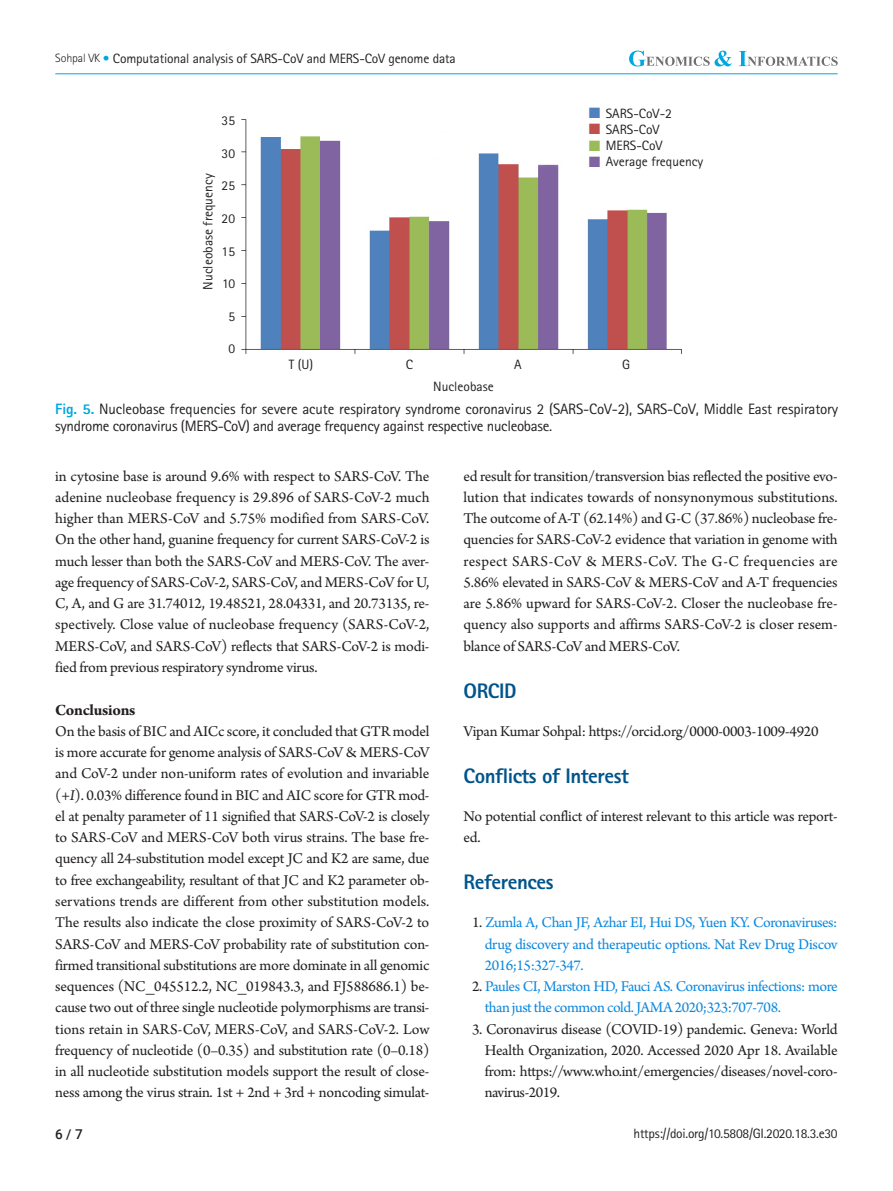
<style>
.page{position:relative;width:893px;height:1191px;background:#fff}
.page>*{position:absolute;margin:0;border:0;box-sizing:border-box;transform-origin:0 0}
.body-title{font:800 21px "Rotis Sans Serif Std";letter-spacing:-.02em;color:#00548b}
.body-sub-title{font:700 16.5px "Arno Pro";letter-spacing:-.015em;color:#231f20}
.body{font:15.75px/21.3px "Arno Pro";letter-spacing:-.015em;color:#231f20;text-align:justify}
.ref{font:15.75px/21.3px "Arno Pro";letter-spacing:-.03em;color:#0b88de;text-align:justify}
.ref-2{font:15.75px/21.3px "Arno Pro";letter-spacing:-.025em;color:#231f20;text-align:justify}
.fig-caption{font:15px/16.5px "Rotis Sans Serif Std";letter-spacing:-.01em;color:#231f20}
.t1{font:13.5px "Rotis Sans Serif Std";letter-spacing:-.01em;color:#231f20}
.t2{font:500 13.5px "Roboto";color:#231f20}
.s1{font-weight:300;font-size:12px}
.s2{color:#00a7e1}
.s3{font-family:"Adobe Myungjo Std";font-weight:500;color:#4f81bc}
.s4{font-family:"Adobe Myungjo Std";font-weight:500;color:#c0504e}
.s5{font-family:"Adobe Myungjo Std";font-weight:500;color:#9bbb58}
.s6{font-family:"Adobe Myungjo Std";font-weight:500;color:#8064a1}
.s7{font-weight:800;color:#00a7e1}
.s8{font-style:italic}
.s9{color:#231f20}
</style>
<div class="page">
<img style="left:241px;top:119px;width:441px;height:235px">
<hr style="left:55px;top:74px;width:783px;height:1px;background:#00a7e1">
<svg style="left:629px;top:51px;width:209px;height:15px"></svg>
<p class="t1" style="left:55px;top:50px;width:402px"><span class="s1">Sohpal VK</span> <span class="s2">•</span> Computational analysis of SARS-CoV and MERS-CoV genome data</p>
<p class="t1" style="left:222px;top:113px;width:15px">35</p>
<p class="t1" style="left:222px;top:145px;width:15px">30</p>
<p class="t1" style="left:222px;top:178px;width:15px">25</p>
<p class="t1" style="left:222px;top:210px;width:15px">20</p>
<p class="t1" style="left:222px;top:243px;width:15px">15</p>
<p class="t1" style="left:222px;top:275px;width:15px">10</p>
<p class="t1" style="left:228px;top:308px;width:8px">5</p>
<p class="t1" style="left:228px;top:341px;width:8px">0</p>
<p class="t1" style="left:200px;top:290px;width:117px;rotate:-90deg">Nucleobase frequency</p>
<p class="t1" style="left:588px;top:105px;width:86px"><span class="s3">■</span> SARS-CoV-2</p>
<p class="t1" style="left:588px;top:121px;width:73px"><span class="s4">■</span> SARS-CoV</p>
<p class="t1" style="left:588px;top:137px;width:76px"><span class="s5">■</span> MERS-CoV</p>
<p class="t1" style="left:588px;top:154px;width:117px"><span class="s6">■</span> Average frequency</p>
<p class="t1" style="left:289px;top:357px;width:26px">T (U)</p>
<p class="t1" style="left:406px;top:357px;width:9px">C</p>
<p class="t1" style="left:514px;top:357px;width:9px">A</p>
<p class="t1" style="left:622px;top:357px;width:10px">G</p>
<p class="t1" style="left:433px;top:378px;width:62px">Nucleobase</p>
<p class="fig-caption" style="left:55px;top:401px;width:784px"><span class="s7">Fig. 5.</span> Nucleobase frequencies for severe acute respiratory syndrome coronavirus 2 (SARS-CoV-2), SARS-CoV, Middle East respiratory syndrome coronavirus (MERS-CoV) and average frequency against respective nucleobase.</p>
<p class="body" style="left:55px;top:466px;width:376px">in cytosine base is around 9.6% with respect to SARS-CoV. The adenine nucleobase frequency is 29.896 of SARS-CoV-2 much higher than MERS-CoV and 5.75% modified from SARS-CoV.<br>On the other hand, guanine frequency for current SARS-CoV-2 is much lesser than both the SARS-CoV and MERS-CoV. The aver&shy;age frequency of SARS-CoV-2, SARS-CoV, and MERS-CoV for U, C, A, and G are 31.74012, 19.48521, 28.04331, and 20.73135, re&shy;spectively. Close value of nucleobase frequency (SARS-CoV-2, MERS-CoV, and SARS-CoV) reflects that SARS-CoV-2 is modi&shy;fied from previous respiratory syndrome virus.</p>
<p class="body-sub-title" style="left:55px;top:700px;width:82px">Conclusions</p>
<p class="body" style="left:55px;top:721px;width:376px">On the basis of BIC and AICc score, it concluded that GTR model is more accurate for genome analysis of SARS-CoV &amp; MERS-CoV and CoV-2 under non-uniform rates of evolution and invariable (<span class="s8">+I</span>). 0.03% difference found in BIC and AIC score for GTR mod&shy;el at penalty parameter of 11 signified that SARS-CoV-2 is closely to SARS-CoV and MERS-CoV both virus strains. The base fre&shy;quency all 24-substitution model except JC and K2 are same, due to free exchangeability, resultant of that JC and K2 parameter ob&shy;servations trends are different from other substitution models.<br>The results also indicate the close proximity of SARS-CoV-2 to SARS-CoV and MERS-CoV probability rate of substitution con&shy;firmed transitional substitutions are more dominate in all genomic sequences (NC_045512.2, NC_019843.3, and FJ588686.1) be&shy;cause two out of three single nucleotide polymorphisms are transi&shy;tions retain in SARS-CoV, MERS-CoV, and SARS-CoV-2. Low frequency of nucleotide (0–0.35) and substitution rate (0–0.18) in all nucleotide substitution models support the result of close&shy;ness among the virus strain. 1st + 2nd + 3rd + noncoding simulat-</p>
<p class="body" style="left:463px;top:466px;width:376px">ed result for transition/transversion bias reflected the positive evo&shy;lution that indicates towards of nonsynonymous substitutions.<br>The outcome of A-T (62.14%) and G-C (37.86%) nucleobase fre&shy;quencies for SARS-CoV-2 evidence that variation in genome with respect SARS-CoV &amp; MERS-CoV. The G-C frequencies are 5.86% elevated in SARS-CoV &amp; MERS-CoV and A-T frequencies are 5.86% upward for SARS-CoV-2. Closer the nucleobase fre&shy;quency also supports and affirms SARS-CoV-2 is closer resem&shy;blance of SARS-CoV and MERS-CoV.</p>
<p class="body-title" style="left:463px;top:677px;width:55px">ORCID</p>
<p class="body" style="left:463px;top:721px;width:357px">Vipan Kumar Sohpal: https://orcid.org/0000-0003-1009-4920</p>
<p class="body-title" style="left:463px;top:762px;width:167px">Conflicts of Interest</p>
<p class="body" style="left:463px;top:806px;width:376px">No potential conflict of interest relevant to this article was report&shy;ed.</p>
<p class="body-title" style="left:463px;top:869px;width:91px">References</p>
<p class="ref" style="left:485px;top:912px;width:354px;text-indent:-13px"><span class="s9">1.</span> Zumla A, Chan JF, Azhar EI, Hui DS, Yuen KY. Coronaviruses: drug discovery and therapeutic options. Nat Rev Drug Discov 2016;15:327-347.</p>
<p class="ref" style="left:485px;top:976px;width:354px;text-indent:-13px"><span class="s9">2.</span> Paules CI, Marston HD, Fauci AS. Coronavirus infections: more than just the common cold. JAMA 2020;323:707-708.</p>
<p class="ref-2" style="left:485px;top:1019px;width:354px;text-indent:-13px">3. Coronavirus disease (COVID-19) pandemic. Geneva: World Health Organization, 2020. Accessed 2020 Apr 18. Available from: https://www.who.int/emergencies/diseases/novel-coro&shy;navirus-2019.</p>
<p class="t2" style="left:55px;top:1124px;width:29px">6 / 7</p>
<p class="t1" style="left:633px;top:1125px;width:206px">https://doi.org/10.5808/GI.2020.18.3.e30</p>
</div>
